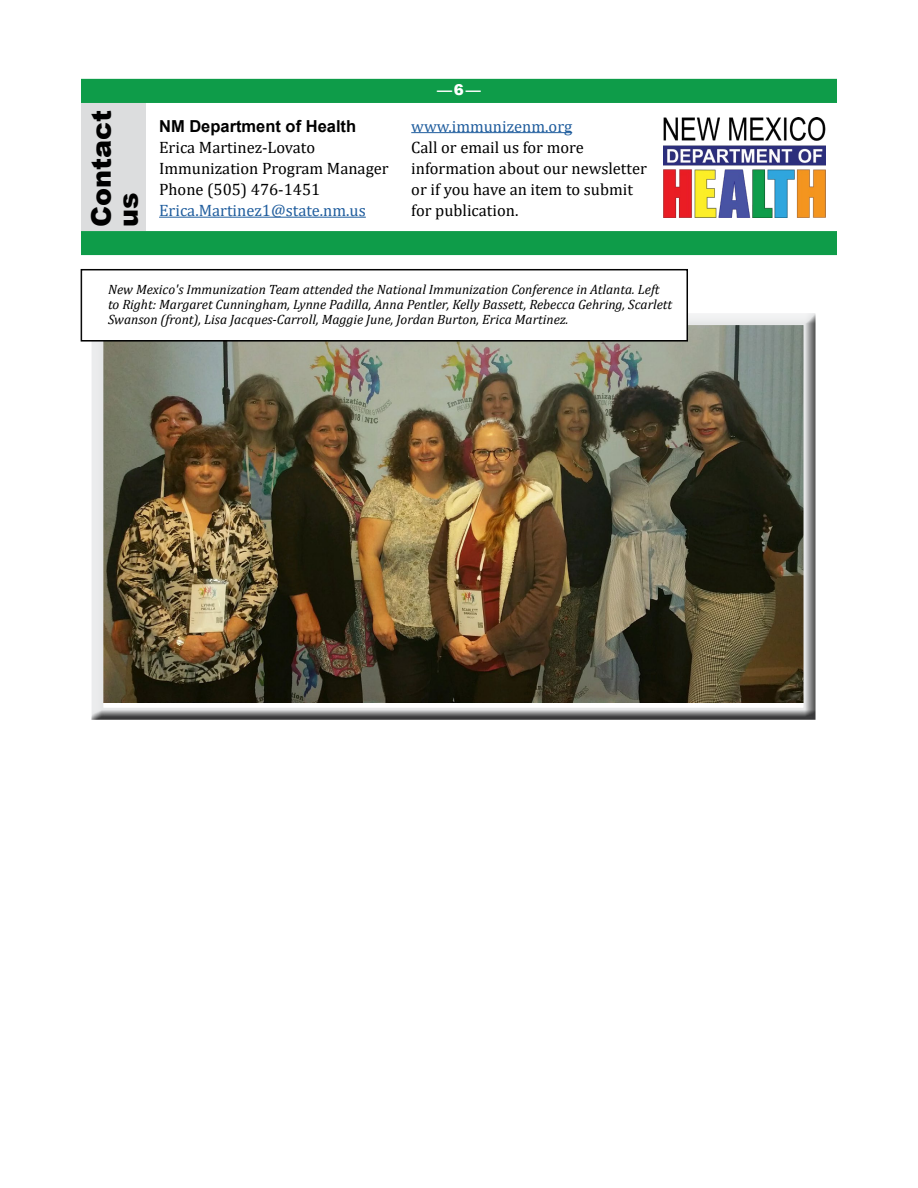
<style>
.page{position:relative;width:918px;height:1188px;background:#fff}
.page>*{position:absolute;margin:0;border:0;box-sizing:border-box;transform-origin:0 0}
.t1{font:900 27px/27px "Arial";color:#000}
.t2{font:16.5px/21px "Cambria";color:#000}
.t3{font:16.5px "Cambria";color:#215e9e}
.t4{font:700 16.5px "Arial";color:#000}
.t5{font:900 15px "Arial";color:#fff}
.t6{font:italic 13.5px/15px "Cambria";color:#000}
</style>
<div class="page">
<div style="left:81px;top:98px;width:65px;height:133px;background:#dcddde"></div>
<div style="left:81px;top:231px;width:756px;height:24px;background:#0e9c49"></div>
<img style="left:664px;top:117px;width:161px;height:100px">
<hr style="left:159px;top:217px;width:207px;height:1px;background:#215e9e">
<hr style="left:411px;top:132px;width:161px;height:1px;background:#215e9e">
<div style="left:85px;top:306px;width:742px;height:415px;background:#000;opacity:.75"></div>
<svg style="left:81px;top:269px;width:607px;height:72px"></svg>
<div style="left:82px;top:270px;width:605px;height:71px;border:1px solid #000"></div>
<div style="left:81px;top:79px;width:756px;height:24px;background:#0e9c49"></div>
<h1 class="t1" style="left:87px;top:227px;width:119px;rotate:-90deg">Contact us</h1>
<p class="t4" style="left:159px;top:115px;width:199px">NM Department of Health</p>
<p class="t2" style="left:159px;top:137px;width:231px">Erica Martinez-Lovato<br>Immunization Program Manager<br>Phone (505) 476-1451</p>
<p class="t3" style="left:159px;top:201px;width:208px">Erica.Martinez1@state.nm.us</p>
<p class="t5" style="left:437px;top:79px;width:45px">—6—</p>
<p class="t3" style="left:411px;top:116px;width:162px">www.immunizenm.org</p>
<p class="t2" style="left:411px;top:136px;width:237px">Call or email us for more information about our newsletter or if you have an item to submit for publication.</p>
<p class="t6" style="left:108px;top:281px;width:566px">New Mexico's Immunization Team attended the National Immunization Conference in Atlanta. Left to Right: Margaret Cunningham, Lynne Padilla, Anna Pentler, Kelly Bassett, Rebecca Gehring, Scarlett<br>Swanson (front), Lisa Jacques-Carroll, Maggie June, Jordan Burton, Erica Martinez.</p>
</div>
